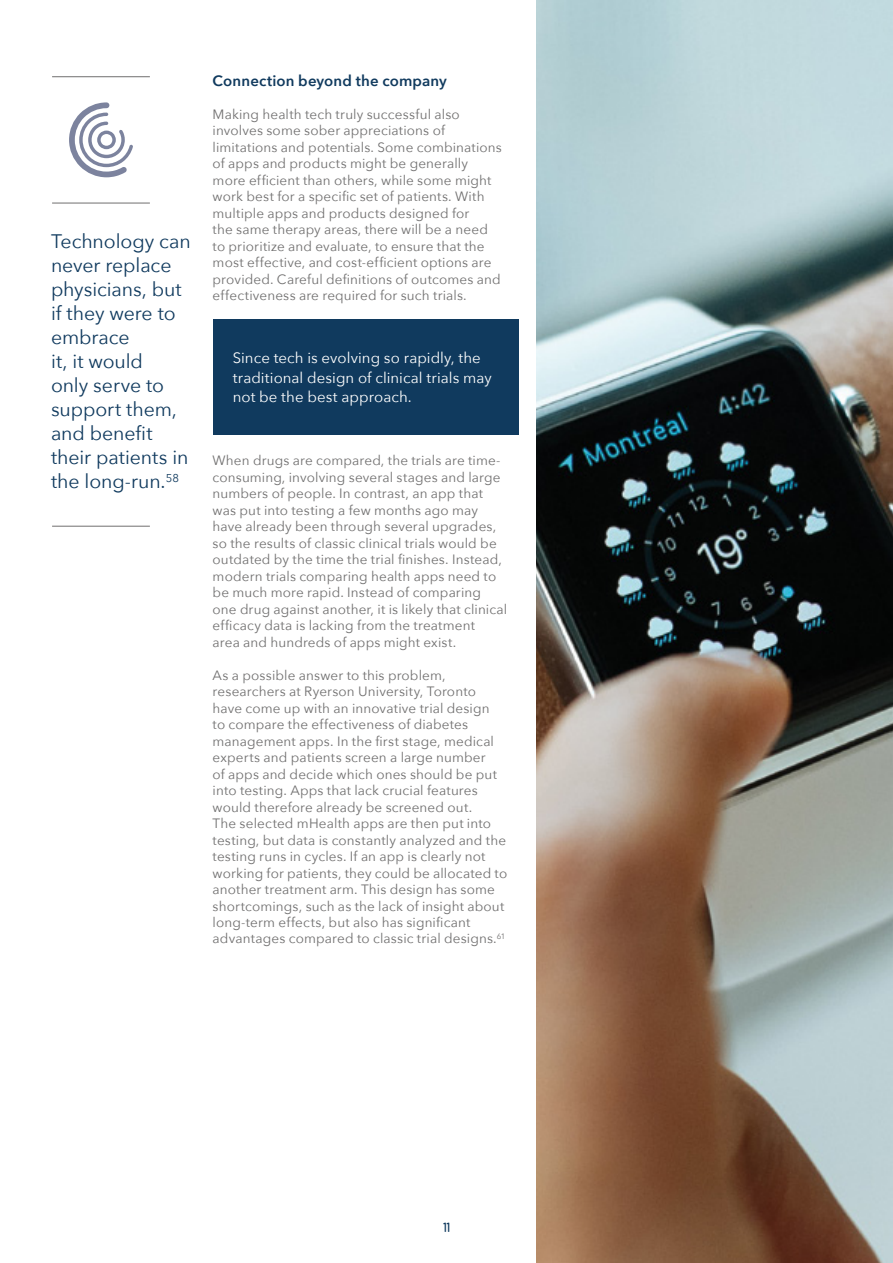
<style>
.page{position:relative;width:893px;height:1263px;background:#fff}
.page>*{position:absolute;margin:0;border:0;box-sizing:border-box;transform-origin:0 0}
.t1{font:19.5px/24px "Avenir Next";letter-spacing:-.005em;color:#103a5e}
.t2{font:15px/19.5px "Avenir Next";letter-spacing:.005em;color:#fff}
.t3{font:600 15px "Avenir Next";letter-spacing:.01em;color:#103a5e}
.t4{font:13.5px/16.5px "Avenir Next";letter-spacing:.01em;color:#706f6f}
.t5{font:700 12px "Comfortaa";color:#103a5e}
</style>
<div class="page">
<img style="left:536px;top:0;width:357px;height:1263px">
<div style="left:213px;top:320px;width:305px;height:115px;background:#103a5e"></div>
<hr style="left:52px;top:76px;width:98px;height:1px;background:#706f6f">
<hr style="left:52px;top:203px;width:98px;height:1px;background:#706f6f">
<hr style="left:52px;top:526px;width:98px;height:1px;background:#706f6f">
<svg style="left:69px;top:102px;width:64px;height:75px"></svg>
<h1 class="t1" style="left:51px;top:229px;width:141px">Technology can never replace physicians, but if they were to embrace<br>it, it would<br>only serve to support them, and benefit their patients in the long-run.<sup>58</sup></h1>
<p class="t3" style="left:213px;top:67px;width:236px">Connection beyond the company</p>
<p class="t4" style="left:213px;top:105px;width:291px">Making health tech truly successful also involves some sober appreciations of limitations and potentials. Some combinations of apps and products might be generally more efficient than others, while some might work best for a specific set of patients. With multiple apps and products designed for<br>the same therapy areas, there will be a need to prioritize and evaluate, to ensure that the most effective, and cost-efficient options are provided. Careful definitions of outcomes and effectiveness are required for such trials.</p>
<p class="t2" style="left:233px;top:348px;width:260px">Since tech is evolving so rapidly, the traditional design of clinical trials may not be the best approach.</p>
<p class="t4" style="left:213px;top:451px;width:296px">When drugs are compared, the trials are time&shy;consuming, involving several stages and large numbers of people. In contrast, an app that was put into testing a few months ago may have already been through several upgrades, so the results of classic clinical trials would be outdated by the time the trial finishes. Instead, modern trials comparing health apps need to be much more rapid. Instead of comparing one drug against another, it is likely that clinical efficacy data is lacking from the treatment<br>area and hundreds of apps might exist.</p>
<p class="t4" style="left:213px;top:666px;width:296px">As a possible answer to this problem, researchers at Ryerson University, Toronto have come up with an innovative trial design<br>to compare the effectiveness of diabetes management apps. In the first stage, medical experts and patients screen a large number<br>of apps and decide which ones should be put into testing. Apps that lack crucial features would therefore already be screened out.<br>The selected mHealth apps are then put into testing, but data is constantly analyzed and the testing runs in cycles. If an app is clearly not working for patients, they could be allocated to another treatment arm. This design has some shortcomings, such as the lack of insight about long-term effects, but also has significant advantages compared to classic trial designs.<sup>61</sup></p>
<p class="t5" style="left:443px;top:1219px;width:8px">11</p>
</div>
